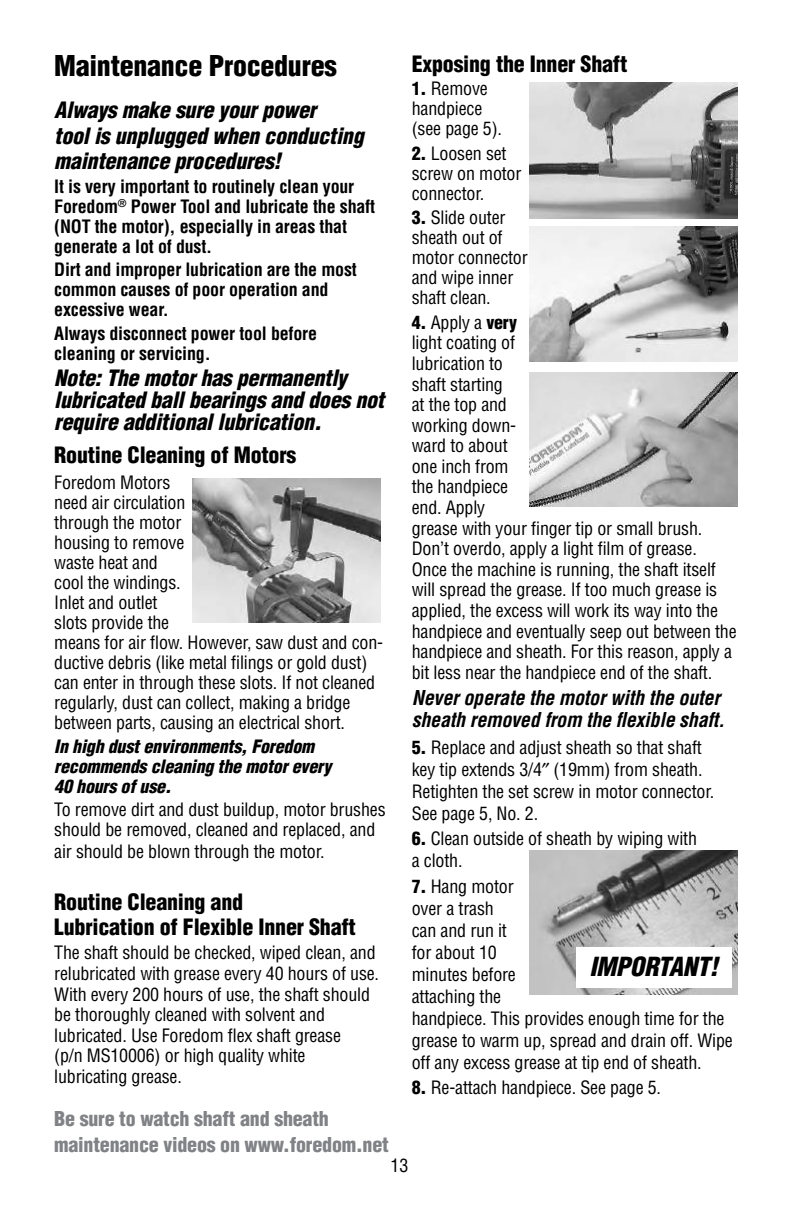
<style>
.page{position:relative;width:792px;height:1224px;background:#fff}
.page>*{position:absolute;margin:0;border:0;box-sizing:border-box;transform-origin:0 0}
.t1{font:900 condensed 28px "Helvetica";letter-spacing:-.01em;color:#000}
.t2{font:italic 900 condensed 25.6px "Helvetica";letter-spacing:-.01em;color:#000}
.t3{font:italic 900 condensed 22px/25.6px "Helvetica";letter-spacing:-.01em;color:#000}
.t4{font:900 condensed 22px/25.6px "Helvetica";letter-spacing:-.01em;color:#000}
.t5{font:italic 700 condensed 20px/22px "Helvetica";letter-spacing:-.01em;color:#000}
.t6{font:900 condensed 20px/25.6px "Helvetica";letter-spacing:-.01em;color:#808285}
.t7{font:condensed 18px/20.6px "Helvetica";letter-spacing:-.01em;color:#000}
.t8{font:700 condensed 18px/20px "Helvetica";letter-spacing:-.01em;color:#000}
.t9{font:italic 900 condensed 18px/20px "Helvetica";letter-spacing:-.01em;color:#000}
.s1{font-weight:900}
</style>
<div class="page">
<img style="left:192px;top:478px;width:188px;height:144px">
<img style="left:530px;top:82px;width:208px;height:136px">
<img style="left:530px;top:226px;width:208px;height:135px">
<img style="left:530px;top:373px;width:208px;height:134px">
<img style="left:530px;top:851px;width:208px;height:144px">
<div style="left:576px;top:947px;width:156px;height:40px;background:#fff"></div>
<h1 class="t1" style="left:54px;top:48px;width:284px">Maintenance Procedures</h1>
<p class="t3" style="left:54px;top:97px;width:311px">Always make sure your power<br>tool is unplugged when conducting maintenance procedures!</p>
<p class="t8" style="left:54px;top:176px;width:322px">It is very important to routinely clean your Foredom<sup>®</sup> Power Tool and lubricate the shaft (NOT the motor), especially in areas that generate a lot of dust.</p>
<p class="t8" style="left:54px;top:260px;width:304px">Dirt and improper lubrication are the most common causes of poor operation and excessive wear.</p>
<p class="t8" style="left:54px;top:323px;width:264px">Always disconnect power tool before cleaning or servicing.</p>
<p class="t3" style="left:54px;top:366px;width:331px;line-height:22px">Note: The motor has permanently lubricated ball bearings and does not require additional lubrication.</p>
<p class="t4" style="left:54px;top:442px;width:243px">Routine Cleaning of Motors</p>
<p class="t7" style="left:54px;top:472px;width:330px;line-height:20px">Foredom Motors<br>need air circulation<br>through the motor<br>housing to remove<br>waste heat and<br>cool the windings.<br>Inlet and outlet<br>slots provide the<br>means for air flow. However, saw dust and con&shy;ductive debris (like metal filings or gold dust) can enter in through these slots. If not cleaned regularly, dust can collect, making a bridge between parts, causing an electrical short.</p>
<p class="t9" style="left:54px;top:736px;width:279px">In high dust environments, Foredom recommends cleaning the motor every<br>40 hours of use.</p>
<p class="t7" style="left:54px;top:800px;width:333px;line-height:20px">To remove dirt and dust buildup, motor brushes should be removed, cleaned and replaced, and</p>
<p class="t7" style="left:54px;top:841px;width:272px">air should be blown through the motor.</p>
<p class="t4" style="left:54px;top:888px;width:303px">Routine Cleaning and<br>Lubrication of Flexible Inner Shaft</p>
<p class="t7" style="left:54px;top:942px;width:326px">The shaft should be checked, wiped clean, and relubricated with grease every 40 hours of use.<br>With every 200 hours of use, the shaft should be thoroughly cleaned with solvent and lubricated. Use Foredom flex shaft grease<br>(p/n MS10006) or high quality white lubricating grease.</p>
<p class="t6" style="left:54px;top:1106px;width:336px">Be sure to watch shaft and sheath maintenance videos on www.foredom.net</p>
<p class="t4" style="left:412px;top:51px;width:217px">Exposing the Inner Shaft</p>
<p class="t7" style="left:412px;top:79px;width:92px;line-height:20px"><span class="s1">1.</span> Remove handpiece (see page 5).</p>
<p class="t7" style="left:412px;top:143px;width:111px;line-height:20px"><span class="s1">2.</span> Loosen set screw on motor connector.</p>
<p class="t7" style="left:412px;top:207px;width:117px;line-height:20px"><span class="s1">3.</span> Slide outer sheath out of motor connector and wipe inner shaft clean.</p>
<p class="t7" style="left:412px;top:312px;width:326px"><span class="s1">4.</span> Apply a <span class="s1">very<br></span>light coating of<br>lubrication to<br>shaft starting<br>at the top and<br>working down-<br>ward to about<br>one inch from<br>the handpiece<br>end. Apply<br>grease with your finger tip or small brush.<br>Don’t overdo, apply a light film of grease.<br>Once the machine is running, the shaft itself will spread the grease. If too much grease is applied, the excess will work its way into the handpiece and eventually seep out between the handpiece and sheath. For this reason, apply a bit less near the handpiece end of the shaft.</p>
<p class="t5" style="left:412px;top:687px;width:315px">Never operate the motor with the outer sheath removed from the flexible shaft.</p>
<p class="t7" style="left:412px;top:736px;width:304px;line-height:22px"><span class="s1">5.</span> Replace and adjust sheath so that shaft key tip extends 3/4 (19mm) from sheath.<br>Retighten the set screw in motor connector.<br>See page 5, No. 2.</p>
<p class="t7" style="left:412px;top:828px;width:287px;line-height:22px"><span class="s1">6.</span> Clean outside of sheath by wiping with a cloth.</p>
<p class="t7" style="left:412px;top:875px;width:322px;line-height:22px"><span class="s1">7.</span> Hang motor<br>over a trash<br>can and run it<br>for about 10<br>minutes before<br>attaching the<br>handpiece. This provides enough time for the grease to warm up, spread and drain off. Wipe off any excess grease at tip end of sheath.</p>
<p class="t7" style="left:412px;top:1077px;width:251px"><span class="s1">8.</span> Re-attach handpiece. See page 5.</p>
<h2 class="t2" style="left:589px;top:951px;width:130px">IMPORTANT!</h2>
<p class="t7" style="left:391px;top:1155px;width:19px">13</p>
</div>
